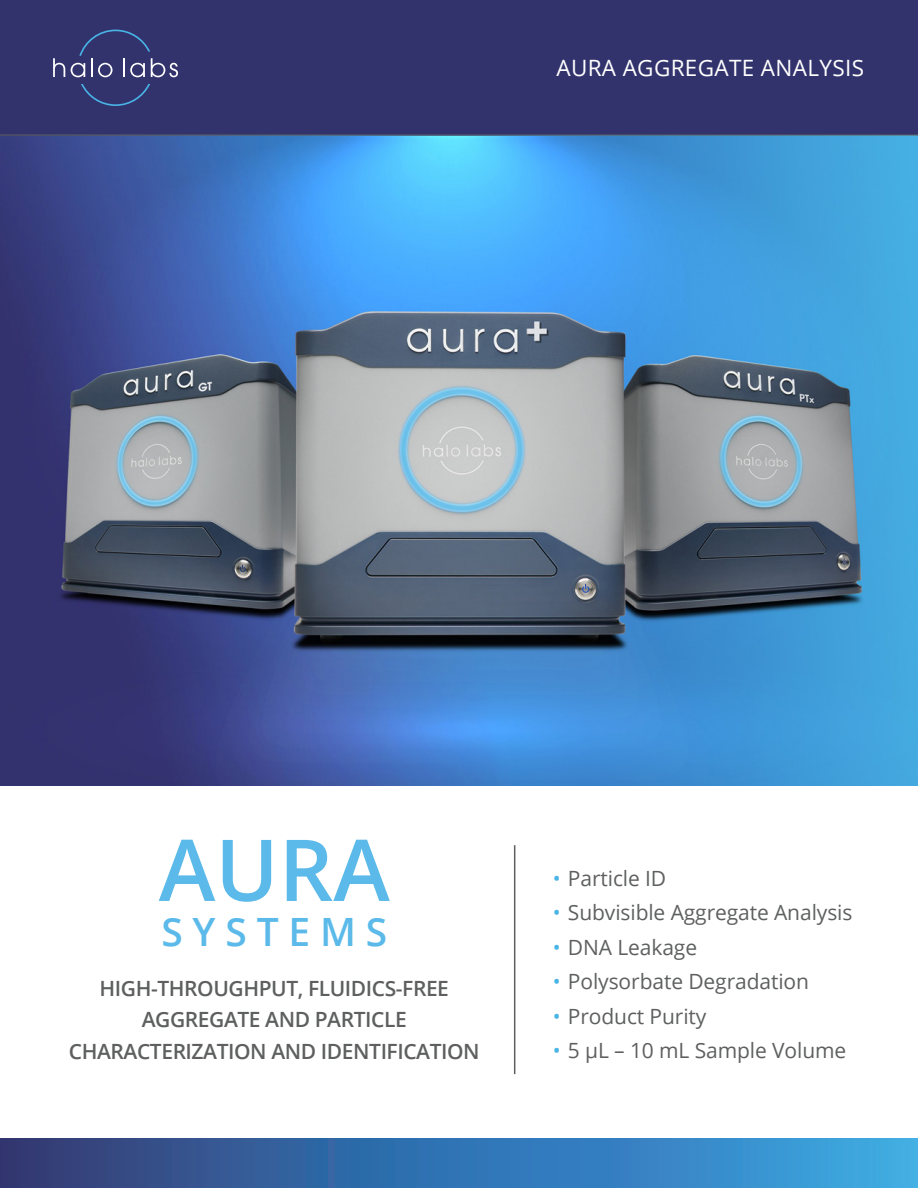
<style>
.page{position:relative;width:918px;height:1188px;background:#fff}
.page>*{position:absolute;margin:0;border:0;box-sizing:border-box;transform-origin:0 0}
.t1{font:600 85.5px "Open Sans";color:#5bbae9}
.t2{font:600 39px "Open Sans";letter-spacing:.25em;color:#5bbae9}
.t3{font:22.5px "Open Sans";letter-spacing:.015em;color:#fff}
.t4{font:21px "Open Sans";letter-spacing:-.005em;color:#5e605f}
.t5{font:600 21px/31.5px "Open Sans";letter-spacing:-.02em;color:#5e605f;text-align:center}
.s1{color:#49b4e6}
</style>
<div class="page">
<hr style="left:514px;top:845px;width:1px;height:229px;background:#5e605f">
<img style="left:0;top:136px;width:918px;height:650px">
<div style="left:0;top:1139px;width:918px;height:49px;background:linear-gradient(to right,#303c78,#3aa9e7)"></div>
<div style="left:0;top:0;width:918px;height:135px;background:#32336d"></div>
<svg style="left:53px;top:58px;width:12px;height:19px"></svg>
<svg style="left:71px;top:30px;width:107px;height:47px;background:#44487d"></svg>
<svg style="left:81px;top:84px;width:69px;height:22px;background:#343e77"></svg>
<p class="t3" style="left:556px;top:55px;width:309px">AURA AGGREGATE ANALYSIS</p>
<h1 class="t1" style="left:159px;top:839px;width:233px">AURA</h1>
<h2 class="t2" style="left:161px;top:918px;width:227px">SYSTEMS</h2>
<p class="t5" style="left:69px;top:974px;width:412px">HIGH-THROUGHPUT, FLUIDICS-FREE<br>AGGREGATE AND PARTICLE<br>CHARACTERIZATION AND IDENTIFICATION</p>
<p class="t4" style="left:553px;top:870px;width:115px"><span class="s1">•</span> Particle ID</p>
<p class="t4" style="left:553px;top:904px;width:301px"><span class="s1">•</span> Subvisible Aggregate Analysis</p>
<p class="t4" style="left:553px;top:939px;width:146px"><span class="s1">•</span> DNA Leakage</p>
<p class="t4" style="left:553px;top:973px;width:258px"><span class="s1">•</span> Polysorbate Degradation</p>
<p class="t4" style="left:553px;top:1008px;width:155px"><span class="s1">•</span> Product Purity</p>
<p class="t4" style="left:553px;top:1042px;width:295px"><span class="s1">•</span> 5 µL – 10 mL Sample Volume</p>
</div>
